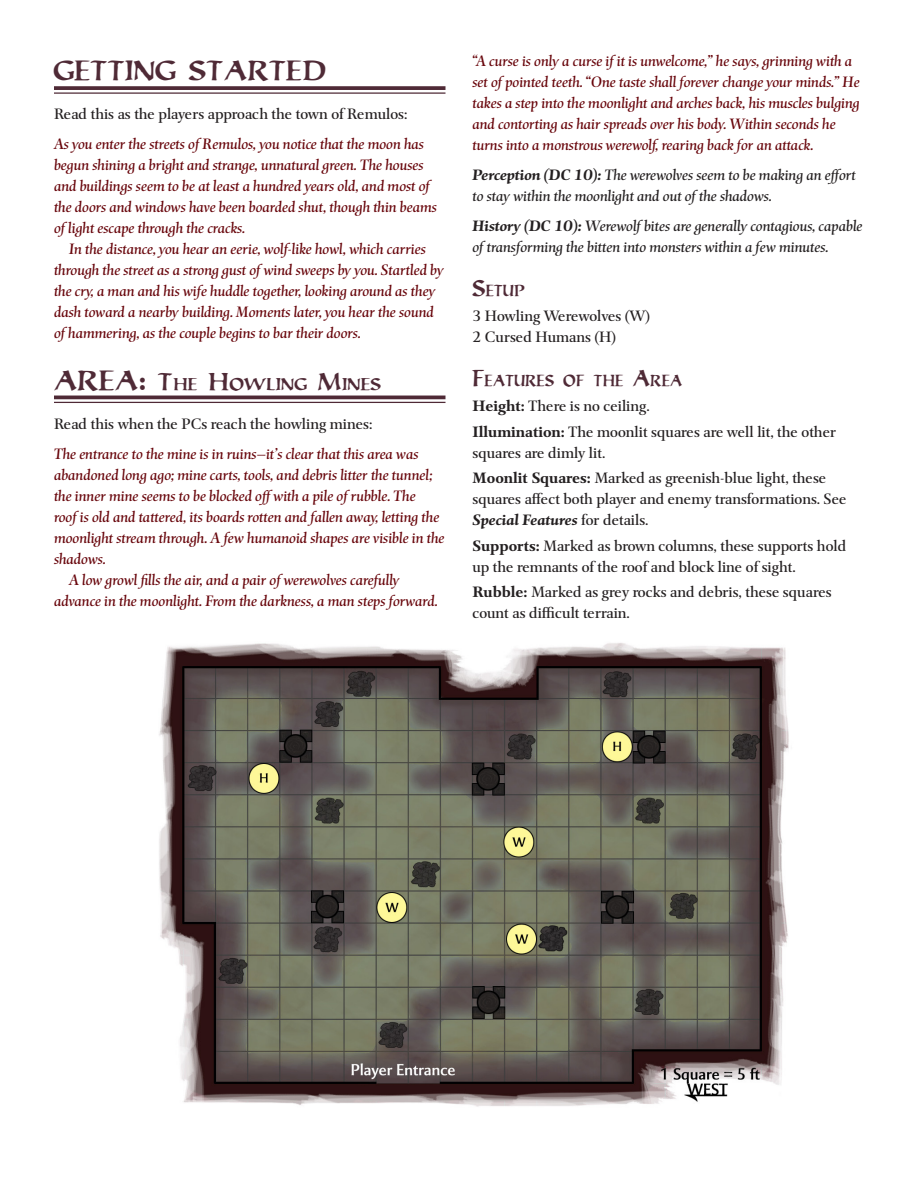
<style>
.page{position:relative;width:918px;height:1188px;background:#fff}
.page>*{position:absolute;margin:0;border:0;box-sizing:border-box;transform-origin:0 0}
.Chapter_Header{font:24px "Ravenna";color:#4f2a36}
.Red_Italics{font:italic 15px/21px "Mentor Std";color:#68050b}
.Body_Text{font:15px/21px "Mentor Std";color:#231f20}
.Red_Italics-2{font:italic 15px/21px "Mentor Std";color:#231f20}
.Chapter_Header-2{font:14.7px "Ravenna";color:#4f2a36}
.Hook_Header{font:13.8px "Ravenna";color:#4f2a36;scale:.91 1}
.s1{font-size:24px}
.s2{font-family:"Elephant";font-size:26.4px}
.s3{font-size:21px}
.s4{font-weight:700}
.s5{font-size:19.8px}
.s6{font-weight:700;font-style:italic}
</style>
<div class="page">
<svg style="left:54px;top:86px;width:392px;height:4px;background:#593741"></svg>
<hr style="left:54px;top:92px;width:392px;height:2px;background:#4f2a36">
<hr style="left:54px;top:396px;width:392px;height:3px;background:#4f2a36">
<hr style="left:54px;top:402px;width:392px;height:1px;background:#4f2a36">
<img style="left:159px;top:643px;width:630px;height:464px">
<p class="Chapter_Header" style="left:54px;top:55px;width:274px">GETTING STARTED</p>
<p class="Body_Text" style="left:54px;top:103px;width:355px">Read this as the players approach the town of Remulos:</p>
<p class="Red_Italics" style="left:54px;top:133px;width:372px">As you enter the streets of Remulos, you notice that the moon has</p>
<p class="Red_Italics" style="left:54px;top:154px;width:371px">begun shining a bright and strange, unnatural green. The houses</p>
<p class="Red_Italics" style="left:54px;top:175px;width:377px">and buildings seem to be at least a hundred years old, and most of</p>
<p class="Red_Italics" style="left:54px;top:196px;width:385px">the doors and windows have been boarded shut, though thin beams</p>
<p class="Red_Italics" style="left:54px;top:217px;width:193px">of light escape through the cracks.</p>
<p class="Red_Italics" style="left:69px;top:238px;width:358px">In the distance, you hear an eerie, wolf-like howl, which carries</p>
<p class="Red_Italics" style="left:54px;top:259px;width:391px">through the street as a strong gust of wind sweeps by you. Startled by</p>
<p class="Red_Italics" style="left:54px;top:280px;width:383px">the cry, a man and his wife huddle together, looking around as they</p>
<p class="Red_Italics" style="left:54px;top:301px;width:381px">dash toward a nearby building. Moments later, you hear the sound</p>
<p class="Red_Italics" style="left:54px;top:322px;width:308px">of hammering, as the couple begins to bar their doors.</p>
<p class="Chapter_Header-2" style="left:54px;top:374px;width:319px"><span class="s1">AREA</span><span class="s2">:</span> <span class="s3">T</span>HE <span class="s3">H</span>OWLING <span class="s3">M</span>INES</p>
<p class="Body_Text" style="left:54px;top:413px;width:320px">Read this when the PCs reach the howling mines:</p>
<p class="Red_Italics" style="left:54px;top:443px;width:366px">The entrance to the mine is in ruins—it’s clear that this area was</p>
<p class="Red_Italics" style="left:54px;top:464px;width:380px">abandoned long ago; mine carts, tools, and debris litter the tunnel;</p>
<p class="Red_Italics" style="left:54px;top:485px;width:363px">the inner mine seems to be blocked offwith a pile of rubble. The</p>
<p class="Red_Italics" style="left:54px;top:506px;width:387px">roof is old and tattered, its boards rotten and fallen away, letting the</p>
<p class="Red_Italics" style="left:54px;top:527px;width:392px">moonlight stream through. A few humanoid shapes are visible in the</p>
<p class="Red_Italics" style="left:54px;top:548px;width:53px">shadows.</p>
<p class="Red_Italics" style="left:69px;top:569px;width:332px">A low growl fills the air, and a pair of werewolves carefully</p>
<p class="Red_Italics" style="left:54px;top:590px;width:385px">advance in the moonlight. From the darkness, a man steps forward.</p>
<p class="Red_Italics" style="left:472px;top:51px;width:389px">“A curse is only a curse if it is unwelcome,” he says, grinning with a set of pointed teeth. “One taste shall forever change your minds.” He takes a step into the moonlight and arches back, his muscles bulging and contorting as hair spreads over his body. Within seconds he turns into a monstrous werewolf, rearing back for an attack.</p>
<p class="Red_Italics-2" style="left:472px;top:165px;width:385px"><span class="s4">Perception (DC 10):</span> The werewolves seem to be making an effort to stay within the moonlight and out of the shadows.</p>
<p class="Red_Italics-2" style="left:472px;top:216px;width:392px"><span class="s4">History (DC 10):</span> Werewolf bites are generally contagious, capable of transforming the bitten into monsters within a few minutes.</p>
<p class="Hook_Header" style="left:472px;top:282px;width:59px"><span class="s5">S</span>ETUP</p>
<p class="Body_Text" style="left:472px;top:306px;width:179px">3 Howling Werewolves (W)<br>2 Cursed Humans (H)</p>
<p class="Hook_Header" style="left:472px;top:372px;width:82px"><span class="s5">F</span>EATURES</p>
<p class="Hook_Header" style="left:564px;top:372px;width:132px">OF THE <span class="s5">A</span>REA</p>
<p class="Body_Text" style="left:472px;top:396px;width:179px"><span class="s4">Height:</span> There is no ceiling.</p>
<p class="Body_Text" style="left:472px;top:421px;width:365px"><span class="s4">Illumination:</span> The moonlit squares are well lit, the other squares are dimly lit.</p>
<p class="Body_Text" style="left:472px;top:468px;width:376px"><span class="s4">Moonlit Squares:</span> Marked as greenish-blue light, these squares affect both player and enemy transformations. See<br><span class="s6">Special Features</span> for details.</p>
<p class="Body_Text" style="left:472px;top:535px;width:375px"><span class="s4">Supports:</span> Marked as brown columns, these supports hold up the remnants of the roof and block line of sight.</p>
<p class="Body_Text" style="left:472px;top:582px;width:361px"><span class="s4">Rubble:</span> Marked as grey rocks and debris, these squares count as difficult terrain.</p>
</div>
